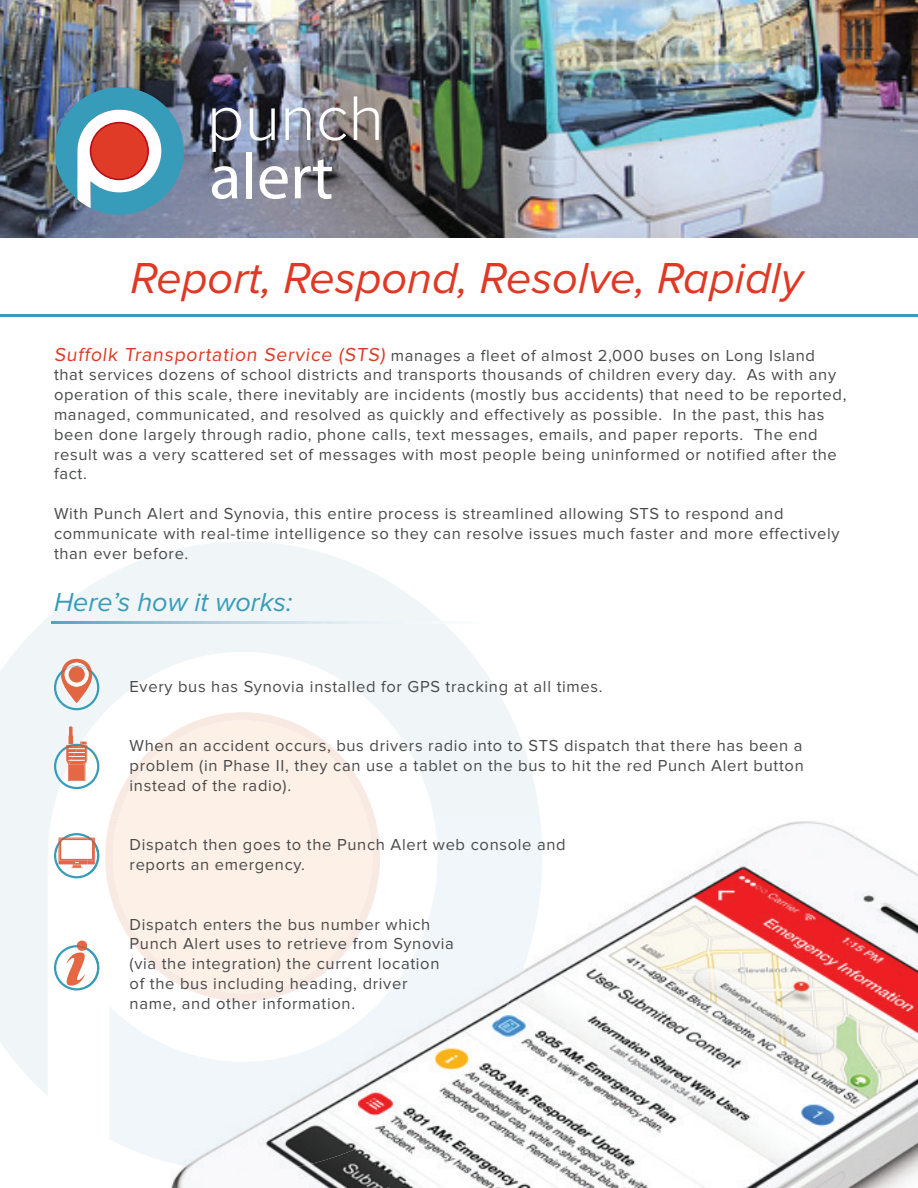
<style>
.page{position:relative;width:918px;height:1188px;background:#fff}
.page>*{position:absolute;margin:0;border:0;box-sizing:border-box;transform-origin:0 0}
.t1{font:italic 45px "Proxima Nova";color:#df3925}
.t2{font:italic 27px "Proxima Nova";color:#379cba}
.t3{font:16.5px/19.8px "Proxima Nova";letter-spacing:.04em;color:#494a4a}
.s1{font-size:19.5px;color:#df3925}
</style>
<div class="page">
<svg style="left:0;top:542px;width:540px;height:554px;fill:#f0f6f8"></svg>
<svg style="left:48px;top:652px;width:386px;height:444px"></svg>
<svg style="left:110px;top:712px;width:265px;height:106px"></svg>
<img style="left:0;top:0;width:918px;height:237px">
<svg style="left:55px;top:87px;width:129px;height:128px"></svg>
<svg style="left:212px;top:108px;width:29px;height:44px"></svg>
<svg style="left:250px;top:108px;width:25px;height:33px"></svg>
<svg style="left:285px;top:108px;width:25px;height:32px"></svg>
<svg style="left:319px;top:108px;width:27px;height:33px"></svg>
<svg style="left:354px;top:96px;width:25px;height:44px"></svg>
<svg style="left:212px;top:166px;width:25px;height:33px"></svg>
<div style="left:246px;top:152px;width:6px;height:46px;background:#fff"></div>
<svg style="left:260px;top:166px;width:28px;height:33px"></svg>
<svg style="left:295px;top:159px;width:37px;height:40px"></svg>
<hr style="left:0;top:315px;width:918px;height:2px;background:#379cba">
<img style="left:52px;top:621px;width:426px;height:2px">
<svg style="left:54px;top:659px;width:45px;height:51px"></svg>
<svg style="left:54px;top:726px;width:45px;height:63px"></svg>
<svg style="left:54px;top:941px;width:33px;height:49px"></svg>
<img style="left:171px;top:821px;width:747px;height:367px">
<img style="left:110px;top:818px;width:432px;height:354px">
<img style="left:87px;top:818px;width:350px;height:321px">
<img style="left:105px;top:818px;width:275px;height:183px">
<svg style="left:54px;top:833px;width:45px;height:45px"></svg>
<img style="left:87px;top:948px;width:12px;height:40px">
<h1 class="t1" style="left:131px;top:258px;width:674px">Report, Respond, Resolve, Rapidly</h1>
<p class="t3" style="left:54px;top:346px;width:794px"><span class="s1">Suffolk Transportation Service (STS)</span> manages a fleet of almost 2,000 buses on Long Island that services dozens of school districts and transports thousands of children every day. As with any operation of this scale, there inevitably are incidents (mostly bus accidents) that need to be reported, managed, communicated, and resolved as quickly and effectively as possible. In the past, this has been done largely through radio, phone calls, text messages, emails, and paper reports. The end result was a very scattered set of messages with most people being uninformed or notified after the fact.</p>
<p class="t3" style="left:54px;top:504px;width:787px">With Punch Alert and Synovia, this entire process is streamlined allowing STS to respond and communicate with real-time intelligence so they can resolve issues much faster and more effectively than ever before.</p>
<h2 class="t2" style="left:54px;top:590px;width:240px">Here’s how it works:</h2>
<p class="t3" style="left:130px;top:677px;width:475px">Every bus has Synovia installed for GPS tracking at all times.</p>
<p class="t3" style="left:130px;top:737px;width:676px;text-align:justify">When an accident occurs, bus drivers radio into to STS dispatch that there has been a problem (in Phase II, they can use a tablet on the bus to hit the red Punch Alert button instead of the radio).</p>
<p class="t3" style="left:130px;top:836px;width:438px">Dispatch then goes to the Punch Alert web console and reports an emergency.</p>
<p class="t3" style="left:130px;top:915px;width:326px">Dispatch enters the bus number which Punch Alert uses to retrieve from Synovia (via the integration) the current location of the bus including heading, driver name, and other information.</p>
</div>
